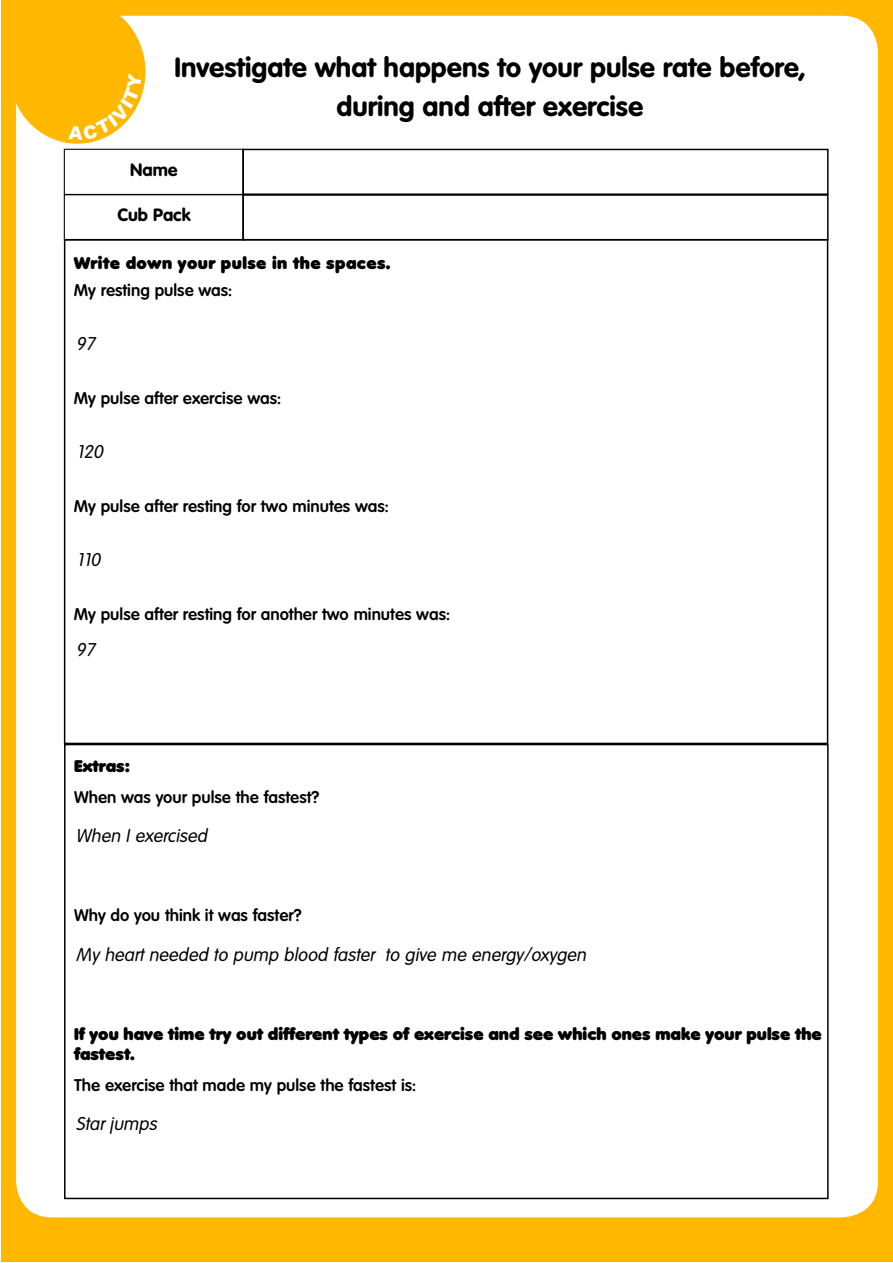
<style>
.page{position:relative;width:893px;height:1263px;background:#fff}
.page>*{position:absolute;margin:0;border:0;box-sizing:border-box;transform-origin:0 0}
.t1{font:700 27px/39px "Volkswagen";color:#000;text-align:center}
.t2{font:italic 18px "Volkswagen";color:#000}
.t3{font:700 17.4px "Volkswagen";color:#000}
.t4{font:600 16.5px "Volkswagen";color:#000}
.t5{font:800 16.5px/19.8px "Volkswagen";color:#000}
.t6{font:800 16.5px "Volkswagen";letter-spacing:.025em;color:#000}
</style>
<div class="page">
<div style="left:1px;top:1px;width:891px;height:1261px;background:#ffb700"></div>
<div style="left:16px;top:16px;width:862px;height:1201px;background:#fff;border-radius:36px"></div>
<div style="left:9px;top:0;width:136px;height:144px;background:#ffb700;border-radius:50%"></div>
<div style="left:64px;top:149px;width:180px;height:46px;border:1px solid #000"></div>
<div style="left:242px;top:149px;width:587px;height:46px;border:2px solid #000"></div>
<div style="left:64px;top:194px;width:180px;height:46px;border:1px solid #000"></div>
<div style="left:242px;top:194px;width:587px;height:46px;border:2px solid #000"></div>
<div style="left:64px;top:744px;width:765px;height:455px;border:2px solid #000"></div>
<svg style="left:99px;top:95px;width:43px;height:45px"></svg>
<h1 class="t1" style="left:175px;top:48px;width:632px">Investigate what happens to your pulse rate before, during and after exercise</h1>
<p class="t3" style="left:130px;top:159px;width:49px">Name</p>
<p class="t3" style="left:117px;top:205px;width:75px">Cub Pack</p>
<p class="t6" style="left:74px;top:253px;width:319px">Write down your pulse in the spaces.</p>
<p class="t4" style="left:74px;top:281px;width:160px">My resting pulse was:</p>
<p class="t2" style="left:76px;top:334px;width:25px">97</p>
<p class="t4" style="left:74px;top:389px;width:209px">My pulse after exercise was:</p>
<p class="t2" style="left:76px;top:442px;width:32px">120</p>
<p class="t4" style="left:74px;top:497px;width:316px">My pulse after resting for two minutes was:</p>
<p class="t2" style="left:76px;top:550px;width:30px">110</p>
<p class="t4" style="left:74px;top:605px;width:378px">My pulse after resting for another two minutes was:</p>
<p class="t2" style="left:76px;top:640px;width:25px">97</p>
<p class="t5" style="left:74px;top:756px;width:58px">Extras:</p>
<p class="t4" style="left:74px;top:787px;width:247px">When was your pulse the fastest?</p>
<p class="t2" style="left:76px;top:826px;width:136px">When I exercised</p>
<p class="t4" style="left:74px;top:906px;width:229px">Why do you think it was faster?</p>
<p class="t2" style="left:76px;top:945px;width:515px">My heart needed to pump blood faster to give me energy/oxygen</p>
<p class="t5" style="left:74px;top:1024px;width:749px">If you have time try out different types of exercise and see which ones make your pulse the fastest.</p>
<p class="t4" style="left:74px;top:1075px;width:344px">The exercise that made my pulse the fastest is:</p>
<p class="t2" style="left:76px;top:1114px;width:86px">Star jumps</p>
</div>
